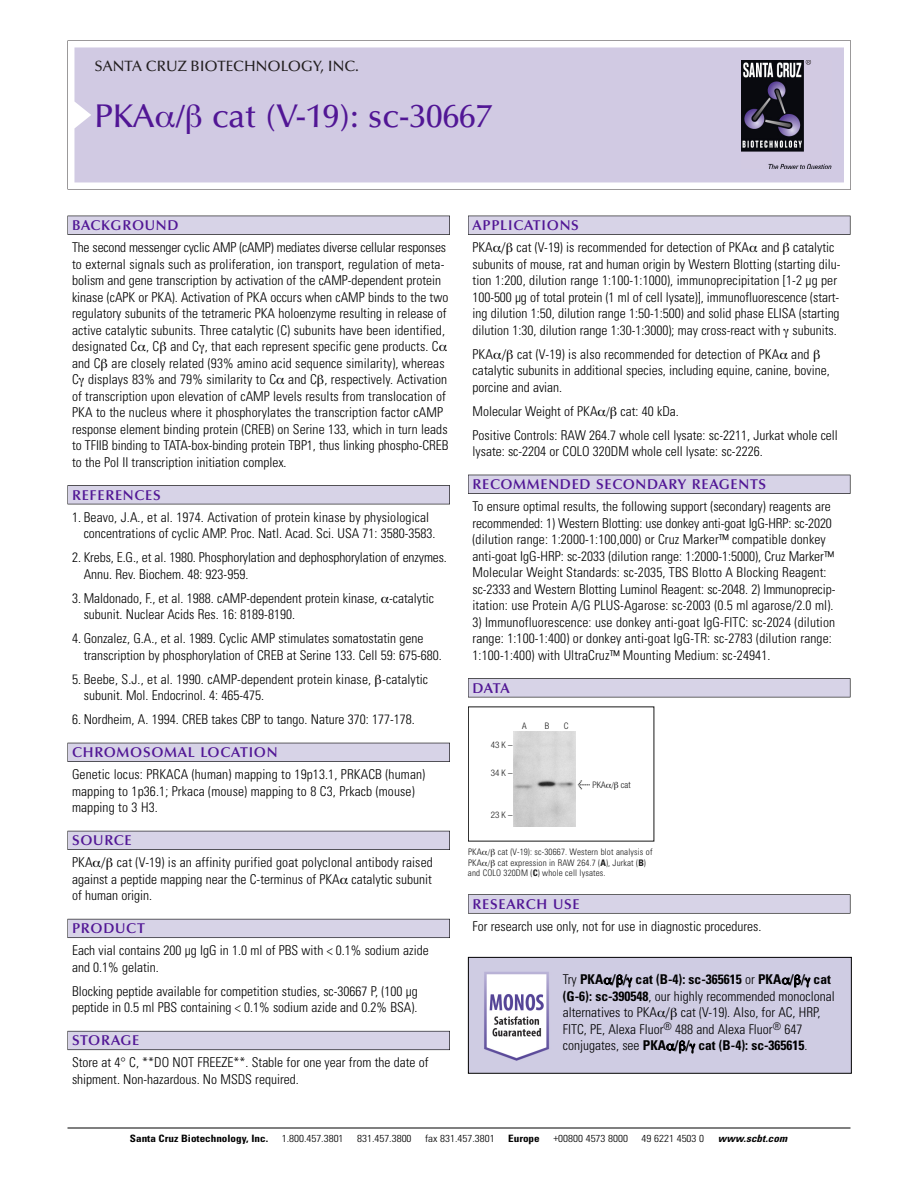
<style>
.page{position:relative;width:918px;height:1188px;background:#fff}
.page>*{position:absolute;margin:0;border:0;box-sizing:border-box;transform-origin:0 0}
.t1{font:500 33px "Optima";color:#511695}
.t2{font:500 15px "Optima";color:#231f20}
.t3{font:600 14.25px "Optima";letter-spacing:.05em;color:#511695}
.t4{font:300 condensed 13.5px/16.5px "Univers";color:#000}
.t5{font:300 condensed 10.2px "Univers";color:#000;scale:1.1 1}
.t6{font:700 condensed 10.2px "Univers";color:#000;scale:1.1 1}
.t7{font:italic 700 condensed 10.2px "Univers";letter-spacing:.005em;color:#000;scale:1.1 1}
.t8{font:9px/10.5px "Univers Condensed Light+FRORHZ";letter-spacing:.015em;color:#191919}
.t9{font:9px "Helvetica Neue Light Cond+MWVPQE";color:#191919}
.s1{font-family:"Meta Plus Book Roman+QXXHYT";font-size:10.5px}
.s2{font-family:"Univers Condensed Bold+WUBZUN"}
.s3{font-weight:700}
</style>
<div class="page">
<svg style="left:68px;top:40px;width:783px;height:149px"></svg>
<div style="left:74px;top:47px;width:770px;height:135px;background:#d1cae3"></div>
<img style="left:741px;top:60px;width:90px;height:108px">
<div style="left:68px;top:216px;width:382px;height:19px;background:#525155"></div>
<div style="left:68px;top:216px;width:381px;height:18px;background:#d7d3e7"></div>
<div style="left:68px;top:485px;width:382px;height:19px;background:#525155"></div>
<div style="left:68px;top:486px;width:381px;height:18px;background:#d7d3e7"></div>
<div style="left:68px;top:743px;width:382px;height:19px;background:#525158"></div>
<div style="left:68px;top:743px;width:381px;height:18px;background:#d7d3e7"></div>
<div style="left:68px;top:831px;width:382px;height:19px;background:#54535a"></div>
<div style="left:68px;top:831px;width:381px;height:18px;background:#d7d3e7"></div>
<div style="left:68px;top:919px;width:382px;height:19px;background:#5b5a62"></div>
<div style="left:68px;top:919px;width:381px;height:18px;background:#d7d3e7"></div>
<div style="left:68px;top:1031px;width:382px;height:19px;background:#66646e"></div>
<div style="left:68px;top:1031px;width:381px;height:18px;background:#d7d3e7"></div>
<div style="left:468px;top:216px;width:382px;height:19px;background:#525155"></div>
<div style="left:468px;top:216px;width:382px;height:18px;background:#d7d3e7"></div>
<div style="left:468px;top:475px;width:382px;height:19px;background:#515055"></div>
<div style="left:468px;top:475px;width:382px;height:18px;background:#d7d3e7"></div>
<div style="left:468px;top:678px;width:382px;height:19px;background:#545357"></div>
<div style="left:468px;top:679px;width:382px;height:18px;background:#d7d3e7"></div>
<div style="left:468px;top:894px;width:382px;height:20px;background:#666667"></div>
<div style="left:468px;top:895px;width:382px;height:18px;background:#d7d3e7"></div>
<hr style="left:68px;top:1128px;width:782px;height:1px;background:#000">
<img style="left:514px;top:732px;width:62px;height:95px">
<img style="left:470px;top:959px;width:380px;height:113px">
<div style="left:468px;top:957px;width:384px;height:117px;border:1px solid #000"></div>
<svg style="left:156px;top:112px;width:19px;height:16px"></svg>
<svg style="left:187px;top:105px;width:14px;height:29px"></svg>
<svg style="left:604px;top:975px;width:28px;height:12px"></svg>
<svg style="left:782px;top:975px;width:28px;height:12px"></svg>
<svg style="left:658px;top:1011px;width:7px;height:7px"></svg>
<svg style="left:671px;top:1008px;width:6px;height:12px"></svg>
<svg style="left:667px;top:1041px;width:28px;height:12px"></svg>
<p class="t2" style="left:94px;top:61px;width:266px">SANTA CRUZ BIOTECHNOLOGY, INC.</p>
<h1 class="t1" style="left:94px;top:103px;width:399px">PKA / cat (V-19): sc-30667</h1>
<p class="t3" style="left:72px;top:219px;width:108px">BACKGROUND</p>
<p class="t4" style="left:72px;top:240px;width:378px">The second messenger cyclic AMP (cAMP) mediates diverse cellular responses to external signals such as proliferation, ion transport, regulation of meta&shy;bolism and gene transcription by activation of the cAMP-dependent protein kinase (cAPK or PKA). Activation of PKA occurs when cAMP binds to the two regulatory subunits of the tetrameric PKA holoenzyme resulting in release of active catalytic subunits. Three catalytic (C) subunits have been identified, designated C , C and C , that each represent specific gene products. C and C are closely related (93% amino acid sequence similarity), whereas C displays 83% and 79% similarity to C and C , respectively. Activation of transcription upon elevation of cAMP levels results from translocation of PKA to the nucleus where it phosphorylates the transcription factor cAMP response element binding protein (CREB) on Serine 133, which in turn leads to TFIIB binding to TATA-box-binding protein TBP1, thus linking phospho-CREB to the Pol II transcription initiation complex.</p>
<p class="t3" style="left:72px;top:489px;width:90px">REFERENCES</p>
<p class="t4" style="left:84px;top:510px;width:353px;text-indent:-12px">1. Beavo, J.A., et al. 1974. Activation of protein kinase by physiological concentrations of cyclic AMP. Proc. Natl. Acad. Sci. USA 71: 3580-3583.</p>
<p class="t4" style="left:84px;top:550px;width:365px;text-indent:-12px">2. Krebs, E.G., et al. 1980. Phosphorylation and dephosphorylation of enzymes.<br>Annu. Rev. Biochem. 48: 923-959.</p>
<p class="t4" style="left:84px;top:591px;width:352px;text-indent:-12px">3. Maldonado, F., et al. 1988. cAMP-dependent protein kinase, -catalytic subunit. Nuclear Acids Res. 16: 8189-8190.</p>
<p class="t4" style="left:84px;top:631px;width:360px;text-indent:-12px">4. Gonzalez, G.A., et al. 1989. Cyclic AMP stimulates somatostatin gene transcription by phosphorylation of CREB at Serine 133. Cell 59: 675-680.</p>
<p class="t4" style="left:84px;top:672px;width:346px;text-indent:-12px">5. Beebe, S.J., et al. 1990. cAMP-dependent protein kinase, -catalytic subunit. Mol. Endocrinol. 4: 465-475.</p>
<p class="t4" style="left:72px;top:712px;width:344px">6. Nordheim, A. 1994. CREB takes CBP to tango. Nature 370: 177-178.</p>
<p class="t3" style="left:72px;top:747px;width:207px">CHROMOSOMAL LOCATION</p>
<p class="t4" style="left:72px;top:767px;width:355px">Genetic locus: PRKACA (human) mapping to 19p13.1, PRKACB (human) mapping to 1p36.1; Prkaca (mouse) mapping to 8 C3, Prkacb (mouse) mapping to 3 H3.</p>
<p class="t3" style="left:72px;top:835px;width:61px">SOURCE</p>
<p class="t4" style="left:72px;top:855px;width:362px;text-align:justify">PKA / cat (V-19) is an affinity purified goat polyclonal antibody raised against a peptide mapping near the C-terminus of PKA catalytic subunit of human origin.</p>
<p class="t3" style="left:72px;top:923px;width:74px">PRODUCT</p>
<p class="t4" style="left:72px;top:943px;width:358px">Each vial contains 200 µg IgG in 1.0 ml of PBS with &lt; 0.1% sodium azide and 0.1% gelatin.</p>
<p class="t4" style="left:72px;top:984px;width:347px">Blocking peptide available for competition studies, sc-30667 P, (100 µg peptide in 0.5 ml PBS containing &lt; 0.1% sodium azide and 0.2% BSA).</p>
<p class="t3" style="left:72px;top:1035px;width:69px">STORAGE</p>
<p class="t4" style="left:72px;top:1055px;width:358px">Store at 4° C, **DO NOT FREEZE**. Stable for one year from the date of shipment. Non-hazardous. No MSDS required.</p>
<p class="t3" style="left:473px;top:219px;width:108px">APPLICATIONS</p>
<p class="t4" style="left:473px;top:240px;width:369px">PKA / cat (V-19) is recommended for detection of PKA and catalytic subunits of mouse, rat and human origin by Western Blotting (starting dilu&shy;tion 1:200, dilution range 1:100-1:1000), immunoprecipitation [1-2 µg per 100-500 µg of total protein (1 ml of cell lysate)], immunofluorescence (start&shy;ing dilution 1:50, dilution range 1:50-1:500) and solid phase ELISA (starting dilution 1:30, dilution range 1:30-1:3000); may cross-react with subunits.</p>
<p class="t4" style="left:473px;top:347px;width:359px">PKA / cat (V-19) is also recommended for detection of PKA and catalytic subunits in additional species, including equine, canine, bovine, porcine and avian.</p>
<p class="t4" style="left:473px;top:404px;width:127px">Molecular Weight of PKA</p>
<p class="t4" style="left:473px;top:400px;width:367px;line-height:24px;text-indent:148px">cat: 40 kDa.<br>Positive Controls: RAW 264.7 whole cell lysate: sc-2211, Jurkat whole cell</p>
<p class="t4" style="left:473px;top:444px;width:292px">lysate: sc-2204 or COLO 320DM whole cell lysate: sc-2226.</p>
<p class="t3" style="left:473px;top:479px;width:295px">RECOMMENDED SECONDARY REAGENTS</p>
<p class="t4" style="left:473px;top:499px;width:364px">To ensure optimal results, the following support (secondary) reagents are recommended: 1) Western Blotting: use donkey anti-goat IgG-HRP: sc-2020 (dilution range: 1:2000-1:100,000) or Cruz Marker™ compatible donkey anti-goat IgG-HRP: sc-2033 (dilution range: 1:2000-1:5000), Cruz Marker™ Molecular Weight Standards: sc-2035, TBS Blotto A Blocking Reagent: sc-2333 and Western Blotting Luminol Reagent: sc-2048. 2) Immunoprecip&shy;itation: use Protein A/G PLUS-Agarose: sc-2003 (0.5 ml agarose/2.0 ml).</p>
<p class="t4" style="left:473px;top:615px;width:364px">3) Immunofluorescence: use donkey anti-goat IgG-FITC: sc-2024 (dilution range: 1:100-1:400) or donkey anti-goat IgG-TR: sc-2783 (dilution range:<br>1:100-1:400) with UltraCruz™ Mounting Medium: sc-24941.</p>
<p class="t3" style="left:473px;top:682px;width:39px">DATA</p>
<p class="t9" style="left:491px;top:741px;width:23px">43K–</p>
<p class="t9" style="left:491px;top:769px;width:23px">34K–</p>
<p class="t9" style="left:491px;top:811px;width:23px">23K–</p>
<p class="t9" style="left:522px;top:722px;width:6px">A</p>
<p class="t9" style="left:545px;top:722px;width:6px">B</p>
<p class="t9" style="left:564px;top:722px;width:6px">C</p>
<p class="t9" style="left:578px;top:781px;width:29px"><span class="s1">&lt;</span> PKA</p>
<p class="t9" style="left:621px;top:781px;width:11px">cat</p>
<p class="t8" style="left:468px;top:848px;width:15px">PKA</p>
<p class="t8" style="left:498px;top:848px;width:156px">cat (V-19): sc-30667. Western blot analysis of</p>
<p class="t8" style="left:468px;top:858px;width:15px">PKA</p>
<p class="t8" style="left:468px;top:858px;width:179px;text-indent:30px">cat expression in RAW 264.7 (<span class="s2">A</span>), Jurkat (<span class="s2">B</span>) and COLO 320DM (<span class="s2">C</span>) whole cell lysates.</p>
<p class="t3" style="left:473px;top:898px;width:109px">RESEARCH USE</p>
<p class="t4" style="left:473px;top:919px;width:290px">For research use only, not for use in diagnostic procedures.</p>
<p class="t4" style="left:563px;top:973px;width:273px">Try <span class="s3">PKA / / cat (B-4): sc-365615</span> or <span class="s3">PKA / / cat (G-6): sc-390548</span>, our highly recommended monoclonal alternatives to PKA / cat (V-19). Also, for AC, HRP, FITC, PE, Alexa Fluor<sup>®</sup> 488 and Alexa Fluor<sup>®</sup> 647 conjugates, see <span class="s3">PKA / / cat (B-4): sc-365615</span>.</p>
<p class="t6" style="left:130px;top:1135px;width:127px">Santa Cruz Biotechnology, Inc.</p>
<p class="t5" style="left:282px;top:1135px;width:58px">1.800.457.3801</p>
<p class="t5" style="left:357px;top:1135px;width:51px">831.457.3800</p>
<p class="t5" style="left:425px;top:1135px;width:65px">fax 831.457.3801</p>
<p class="t6" style="left:508px;top:1135px;width:30px">Europe</p>
<p class="t5" style="left:553px;top:1135px;width:69px">+00800 4573 8000</p>
<p class="t5" style="left:642px;top:1135px;width:58px">49 6221 4503 0</p>
<p class="t7" style="left:718px;top:1135px;width:64px">www.scbt.com</p>
</div>
